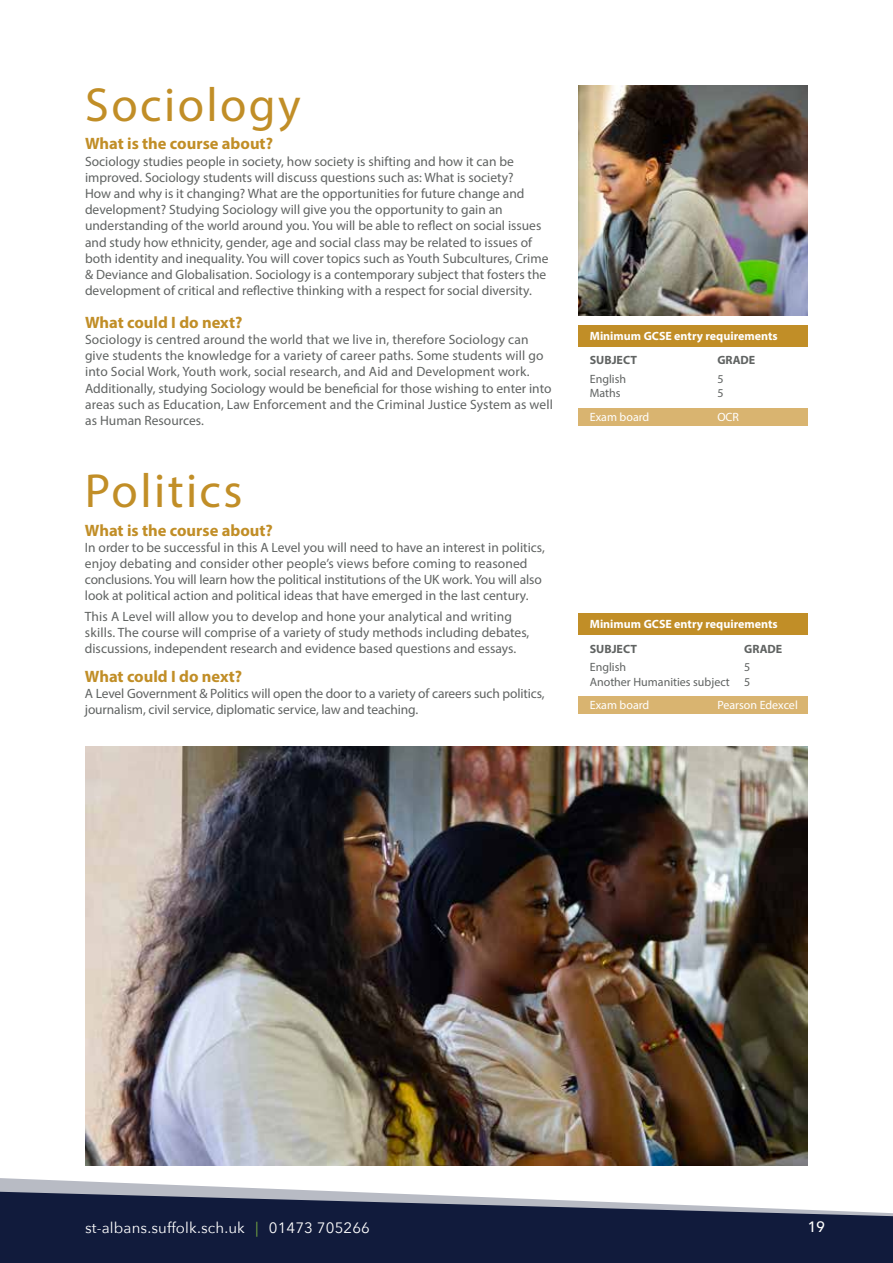
<style>
.page{position:relative;width:893px;height:1263px;background:#fff}
.page>*{position:absolute;margin:0;border:0;box-sizing:border-box;transform-origin:0 0}
.t1{font:48px "Myriad Pro";letter-spacing:.05em;color:#c18e27}
.t2{font:700 16.5px "Myriad Pro";color:#c18e27}
.t3{font:15px "Avenir Next";letter-spacing:.01em;color:#fff}
.t4{font:500 15px "Avenir";color:#fff}
.t5{font:13.5px/16.2px "Myriad Pro";color:#606362}
.t6{font:700 12px "Myriad Pro";color:#fff}
.t7{font:12px/14.4px "Myriad Pro";color:#606362;text-align:right}
.t8{font:12px "Myriad Pro";color:#fff}
.t9{font:700 12px "Myriad Pro";color:#606362}
.s1{font-family:"Myriad Pro";color:#6f9f41}
</style>
<div class="page">
<div style="left:0;top:1252px;width:893px;height:11px;background:#111b3c"></div>
<svg style="left:0;top:1178px;width:893px;height:74px;fill:#111b3c"></svg>
<img style="left:579px;top:85px;width:229px;height:231px">
<div style="left:579px;top:325px;width:229px;height:22px;background:#c18e27"></div>
<div style="left:579px;top:408px;width:229px;height:17px;background:#d9b470"></div>
<div style="left:579px;top:614px;width:229px;height:21px;background:#c18e27"></div>
<div style="left:579px;top:697px;width:229px;height:17px;background:#d9b470"></div>
<img style="left:85px;top:746px;width:723px;height:419px">
<h1 class="t1" style="left:85px;top:75px;width:217px">Sociology</h1>
<p class="t2" style="left:85px;top:133px;width:189px">What is the course about?</p>
<p class="t5" style="left:85px;top:153px;width:465px">Sociology studies people in society, how society is shifting and how it can be improved. Sociology students will discuss questions such as: What is society?<br>How and why is it changing? What are the opportunities for future change and development? Studying Sociology will give you the opportunity to gain an understanding of the world around you. You will be able to reflect on social issues and study how ethnicity, gender, age and social class may be related to issues of both identity and inequality. You will cover topics such as Youth Subcultures, Crime &amp; Deviance and Globalisation. Sociology is a contemporary subject that fosters the development of critical and reflective thinking with a respect for social diversity.</p>
<p class="t2" style="left:85px;top:311px;width:159px">What could I do next?</p>
<p class="t5" style="left:85px;top:331px;width:469px">Sociology is centred around the world that we live in, therefore Sociology can give students the knowledge for a variety of career paths. Some students will go into Social Work, Youth work, social research, and Aid and Development work.<br>Additionally, studying Sociology would be beneficial for those wishing to enter into areas such as Education, Law Enforcement and the Criminal Justice System as well as Human Resources.</p>
<h1 class="t1" style="left:85px;top:462px;width:159px">Politics</h1>
<p class="t2" style="left:85px;top:519px;width:189px">What is the course about?</p>
<p class="t5" style="left:85px;top:539px;width:461px">In order to be successful in this A Level you will need to have an interest in politics, enjoy debating and consider other people’s views before coming to reasoned conclusions. You will learn how the political institutions of the UK work. You will also look at political action and political ideas that have emerged in the last century.</p>
<p class="t5" style="left:85px;top:608px;width:446px">This A Level will allow you to develop and hone your analytical and writing skills. The course will comprise of a variety of study methods including debates, discussions, independent research and evidence based questions and essays.</p>
<p class="t2" style="left:85px;top:665px;width:159px">What could I do next?</p>
<p class="t5" style="left:85px;top:685px;width:461px">A Level Government &amp; Politics will open the door to a variety of careers such politics, journalism, civil service, diplomatic service, law and teaching.</p>
<p class="t6" style="left:590px;top:328px;width:189px">Minimum GCSE entry requirements</p>
<p class="t9" style="left:590px;top:352px;width:49px">SUBJECT</p>
<p class="t9" style="left:717px;top:352px;width:40px">GRADE</p>
<p class="t7" style="left:590px;top:371px;width:38px">English</p>
<p class="t7" style="left:717px;top:371px;width:8px">5</p>
<p class="t7" style="left:590px;top:386px;width:32px">Maths</p>
<p class="t7" style="left:717px;top:386px;width:8px">5</p>
<p class="t8" style="left:590px;top:409px;width:61px">Exam board</p>
<p class="t8" style="left:717px;top:409px;width:23px">OCR</p>
<p class="t6" style="left:590px;top:616px;width:189px">Minimum GCSE entry requirements</p>
<p class="t9" style="left:590px;top:641px;width:49px">SUBJECT</p>
<p class="t9" style="left:744px;top:641px;width:40px">GRADE</p>
<p class="t7" style="left:590px;top:660px;width:38px">English</p>
<p class="t7" style="left:590px;top:660px;width:162px">5<br>Another Humanities subject 5</p>
<p class="t8" style="left:590px;top:698px;width:61px">Exam board</p>
<p class="t8" style="left:717px;top:698px;width:82px">Pearson Edexcel</p>
<p class="t3" style="left:85px;top:1215px;width:286px">st-albans.suffolk.sch.uk <span class="s1">|</span> 01473 705266</p>
<p class="t4" style="left:808px;top:1214px;width:18px">19</p>
</div>
